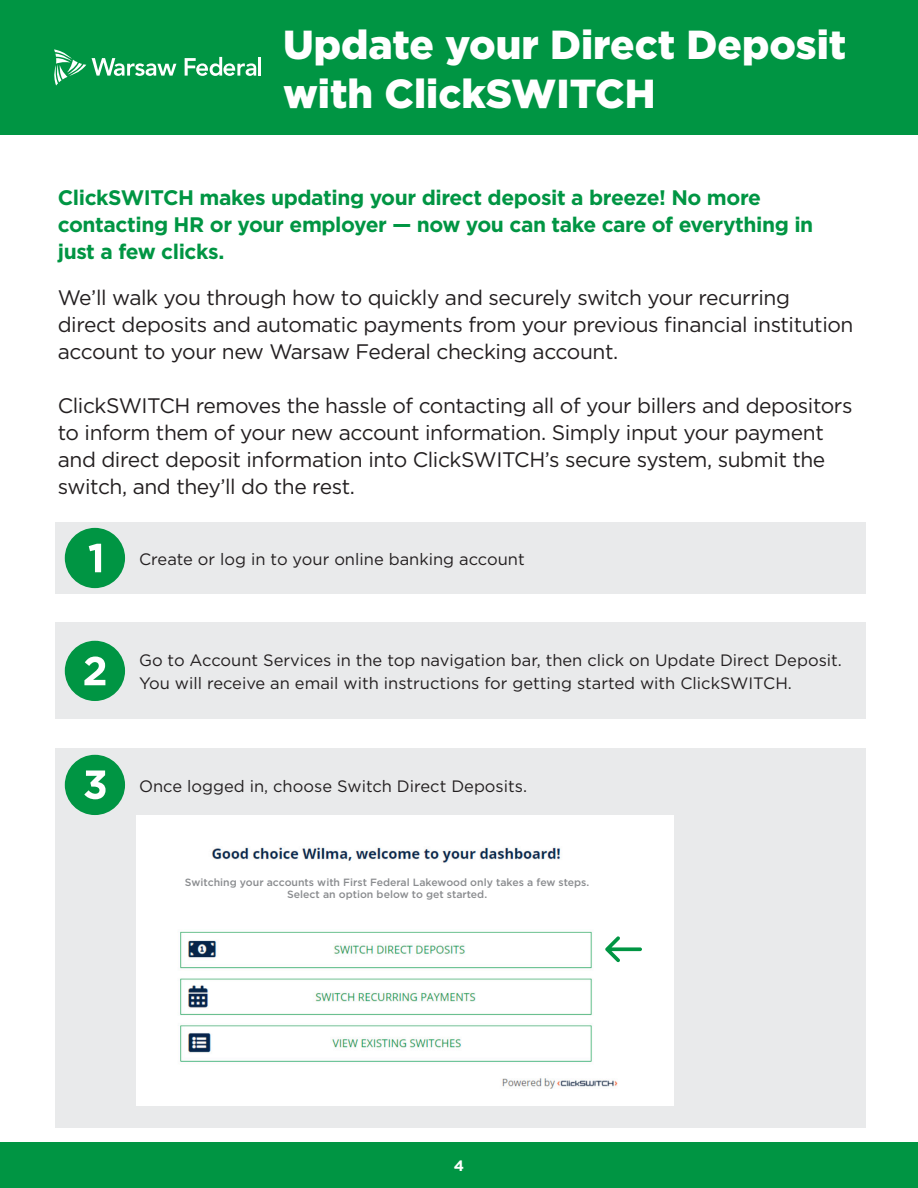
<style>
.page{position:relative;width:918px;height:1188px;background:#fff}
.page>*{position:absolute;margin:0;border:0;box-sizing:border-box;transform-origin:0 0}
.t1{font:900 40.5px/48.6px "Gotham";color:#fff}
.t2{font:21px/27px "Gotham";letter-spacing:-.02em;color:#231f20}
.t3{font:700 21px/27px "Gotham";letter-spacing:-.02em;color:#009543}
.t4{font:16.5px/22.5px "Gotham";color:#231f20}
.t5{font:700 15px "Gotham";color:#fff}
.t6{font:500 10.5px/12.6px "Gotham";color:#8a8c8f;text-align:center}
</style>
<div class="page">
<div style="left:0;top:0;width:918px;height:135px;background:#009543"></div>
<div style="left:0;top:1143px;width:918px;height:45px;background:#009543"></div>
<svg style="left:54px;top:49px;width:32px;height:37px"></svg>
<svg style="left:92px;top:58px;width:84px;height:18px"></svg>
<svg style="left:185px;top:57px;width:71px;height:19px"></svg>
<hr style="left:258px;top:57px;width:3px;height:19px;background:#fff">
<div style="left:56px;top:522px;width:810px;height:72px;background:#e9eaeb"></div>
<div style="left:65px;top:528px;width:60px;height:60px;background:#009543;border-radius:50%"></div>
<svg style="left:89px;top:544px;width:12px;height:28px"></svg>
<div style="left:56px;top:623px;width:810px;height:96px;background:#e9eaeb"></div>
<div style="left:65px;top:641px;width:60px;height:60px;background:#009543;border-radius:50%"></div>
<svg style="left:84px;top:657px;width:21px;height:28px"></svg>
<div style="left:56px;top:748px;width:810px;height:380px;background:#e9eaeb"></div>
<div style="left:65px;top:755px;width:60px;height:60px;background:#009543;border-radius:50%"></div>
<svg style="left:84px;top:771px;width:22px;height:28px"></svg>
<img style="left:136px;top:815px;width:538px;height:291px">
<div style="left:177px;top:878px;width:421px;height:28px;background:#fff"></div>
<svg style="left:605px;top:936px;width:37px;height:26px"></svg>
<p class="t1" style="left:283px;top:20px;width:565px">Update your Direct Deposit with ClickSWITCH</p>
<p class="t3" style="left:58px;top:184px;width:757px">ClickSWITCH makes updating your direct deposit a breeze! No more contacting HR or your employer — now you can take care of everything in just a few clicks.</p>
<p class="t2" style="left:58px;top:283px;width:797px">We’ll walk you through how to quickly and securely switch your recurring direct deposits and automatic payments from your previous financial institution account to your new Warsaw Federal checking account.</p>
<p class="t2" style="left:58px;top:391px;width:796px">ClickSWITCH removes the hassle of contacting all of your billers and depositors to inform them of your new account information. Simply input your payment and direct deposit information into ClickSWITCH’s secure system, submit the switch, and they’ll do the rest.</p>
<p class="t4" style="left:139px;top:547px;width:387px">Create or log in to your online banking account</p>
<p class="t4" style="left:139px;top:649px;width:704px">Go to Account Services in the top navigation bar, then click on Update Direct Deposit.<br>You will receive an email with instructions for getting started with ClickSWITCH.</p>
<p class="t4" style="left:139px;top:774px;width:390px">Once logged in, choose Switch Direct Deposits.</p>
<p class="t6" style="left:185px;top:876px;width:406px">Switching your accounts with First Federal Lakewood only takes a few steps.<br>Select an option below to get started.</p>
<p class="t5" style="left:454px;top:1156px;width:12px">4</p>
</div>
